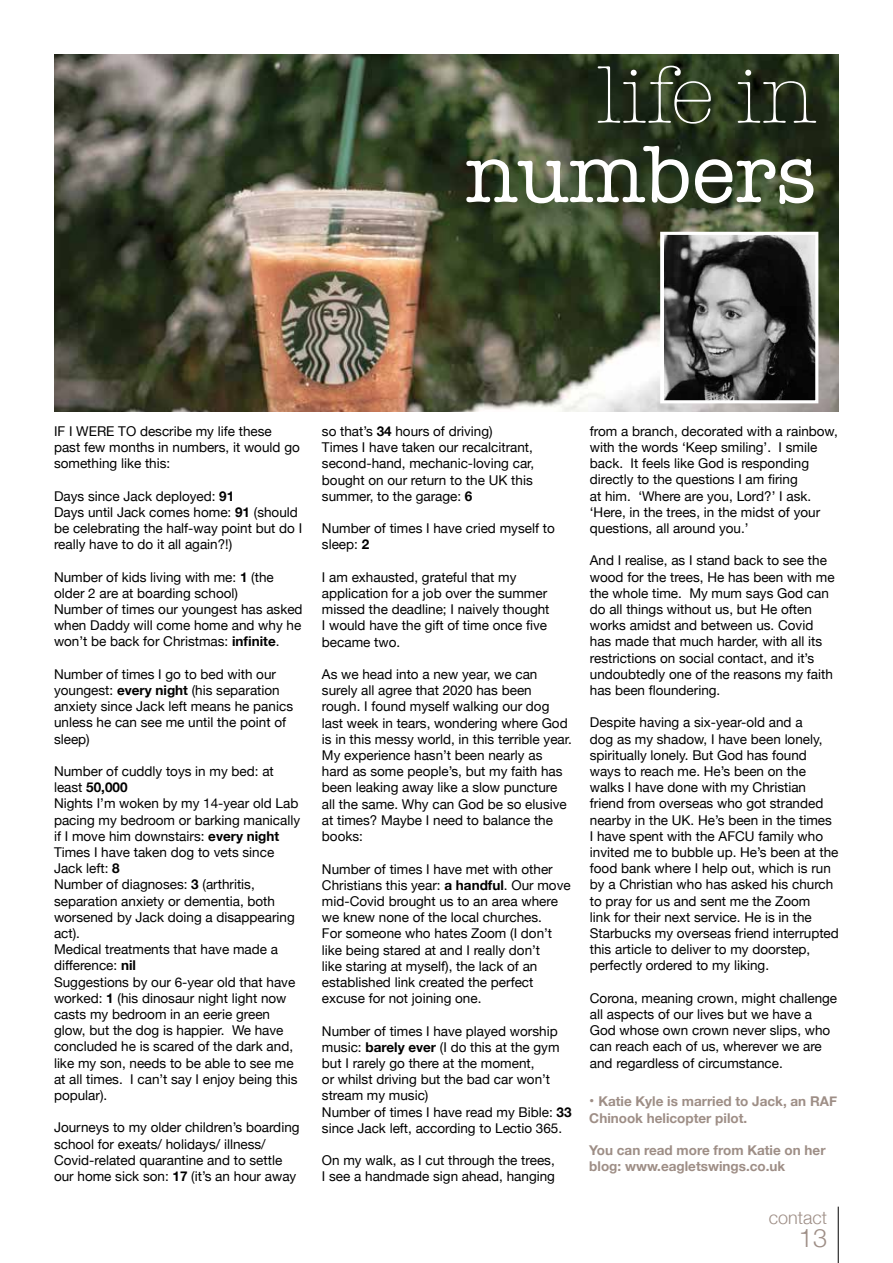
<style>
.page{position:relative;width:893px;height:1263px;background:#fff}
.page>*{position:absolute;margin:0;border:0;box-sizing:border-box;transform-origin:0 0}
.t1{font:82.5px "American Typewriter";color:#fff}
.t2{font:300 82.5px "American Typewriter";color:#fff}
.t3{font:300 25.5px "Helvetica Neue";color:#9e8e86}
.t4{font:300 18px "Helvetica Neue";color:#9e8e86}
.t5{font:13.5px/16.2px "Helvetica Neue";color:#000}
.t6{font:700 13.5px/16.2px "Helvetica Neue";color:#9e8e86}
.s1{font-weight:700}
.s2{font-size:15px}
</style>
<div class="page">
<hr style="left:838px;top:1206px;width:1px;height:57px;background:#000">
<img style="left:54px;top:54px;width:785px;height:357px">
<img style="left:664px;top:236px;width:150px;height:163px">
<div style="left:660px;top:232px;width:158px;height:171px;border:3px solid #fff"></div>
<h1 class="t2" style="left:597px;top:35px;width:221px">life in</h1>
<h1 class="t1" style="left:465px;top:111px;width:353px">numbers</h1>
<p class="t5" style="left:54px;top:424px;width:247px">IF I WERE TO describe my life these past few months in numbers, it would go something like this:</p>
<p class="t5" style="left:54px;top:488px;width:250px">Days since Jack deployed: <span class="s1">91<br></span>Days until Jack comes home: <span class="s1">91</span> (should be celebrating the half-way point but do I really have to do it all again?!)</p>
<p class="t5" style="left:54px;top:569px;width:250px">Number of kids living with me: <span class="s1">1</span> (the older 2 are at boarding school)<br>Number of times our youngest has asked when Daddy will come home and why he won’t be back for Christmas: <span class="s1">infinite</span>.</p>
<p class="t5" style="left:54px;top:667px;width:241px">Number of times I go to bed with our youngest: <span class="s1">every night</span> (his separation anxiety since Jack left means he panics unless he can see me until the point of sleep)</p>
<p class="t5" style="left:54px;top:764px;width:248px">Number of cuddly toys in my bed: at least <span class="s1">50,000<br></span>Nights I’m woken by my 14-year old Lab pacing my bedroom or barking manically if I move him downstairs: <span class="s1">every night<br></span>Times I have taken dog to vets since<br>Jack left: <span class="s1">8<br></span>Number of diagnoses: <span class="s1">3</span> (arthritis, separation anxiety or dementia, both worsened by Jack doing a disappearing act).<br>Medical treatments that have made a difference: <span class="s1">nil<br></span>Suggestions by our 6-year old that have worked: <span class="s1">1</span> (his dinosaur night light now casts my bedroom in an eerie green glow, but the dog is happier. We have concluded he is scared of the dark and, like my son, needs to be able to see me at all times. I can’t say I enjoy being this popular).</p>
<p class="t5" style="left:54px;top:1120px;width:247px">Journeys to my older children’s boarding school for exeats/ holidays/ illness/ Covid-related quarantine and to settle our home sick son: <span class="s1">17</span> (it’s an hour away</p>
<p class="t5" style="left:322px;top:424px;width:214px">so that’s <span class="s1">34</span> hours of driving)<br>Times I have taken our recalcitrant, second-hand, mechanic-loving car, bought on our return to the UK this summer, to the garage: <span class="s1">6</span></p>
<p class="t5" style="left:322px;top:521px;width:234px">Number of times I have cried myself to sleep: <span class="s1">2</span></p>
<p class="t5" style="left:322px;top:570px;width:229px">I am exhausted, grateful that my application for a job over the summer missed the deadline; I naively thought<br>I would have the gift of time once five became two.</p>
<p class="t5" style="left:322px;top:667px;width:251px">As we head into a new year, we can surely all agree that 2020 has been rough. I found myself walking our dog last week in tears, wondering where God is in this messy world, in this terrible year.<br>My experience hasn’t been nearly as hard as some people’s, but my faith has been leaking away like a slow puncture all the same. Why can God be so elusive at times? Maybe I need to balance the books:</p>
<p class="t5" style="left:322px;top:861px;width:250px">Number of times I have met with other Christians this year: <span class="s1">a handful</span>. Our move mid-Covid brought us to an area where we knew none of the local churches.<br>For someone who hates Zoom (I don’t like being stared at and I really don’t<br>like staring at myself), the lack of an established link created the perfect excuse for not joining one.</p>
<p class="t5" style="left:322px;top:1023px;width:251px">Number of times I have played worship music: <span class="s1">barely ever</span> (I do this at the gym but I rarely go there at the moment,<br>or whilst driving but the bad car won’t stream my music)<br>Number of times I have read my Bible: <span class="s1">33 </span>since Jack left, according to Lectio 365.</p>
<p class="t5" style="left:322px;top:1153px;width:235px">On my walk, as I cut through the trees,<br>I see a handmade sign ahead, hanging</p>
<p class="t5" style="left:590px;top:424px;width:250px">from a branch, decorated with a rainbow, with the words ‘Keep smiling’. I smile back. It feels like God is responding directly to the questions I am firing<br>at him. ‘Where are you, Lord?’ I ask. ‘Here, in the trees, in the midst of your questions, all around you.’</p>
<p class="t5" style="left:590px;top:553px;width:246px">And I realise, as I stand back to see the wood for the trees, He has been with me the whole time. My mum says God can do all things without us, but He often works amidst and between us. Covid has made that much harder, with all its restrictions on social contact, and it’s undoubtedly one of the reasons my faith has been floundering.</p>
<p class="t5" style="left:590px;top:715px;width:251px">Despite having a six-year-old and a<br>dog as my shadow, I have been lonely, spiritually lonely. But God has found ways to reach me. He’s been on the walks I have done with my Christian friend from overseas who got stranded nearby in the UK. He’s been in the times<br>I have spent with the AFCU family who invited me to bubble up. He’s been at the food bank where I help out, which is run by a Christian who has asked his church to pray for us and sent me the Zoom<br>link for their next service. He is in the Starbucks my overseas friend interrupted this article to deliver to my doorstep, perfectly ordered to my liking.</p>
<p class="t5" style="left:590px;top:991px;width:249px">Corona, meaning crown, might challenge all aspects of our lives but we have a God whose own crown never slips, who can reach each of us, wherever we are and regardless of circumstance.</p>
<p class="t6" style="left:589px;top:1094px;width:249px"><span class="s2">•</span> Katie Kyle is married to Jack, an RAF<br>Chinook helicopter pilot.</p>
<p class="t6" style="left:589px;top:1142px;width:238px">You can read more from Katie on her blog: www.eagletswings.co.uk</p>
<h3 class="t4" style="left:769px;top:1203px;width:60px">contact</h3>
<h2 class="t3" style="left:799px;top:1217px;width:30px">13</h2>
</div>
